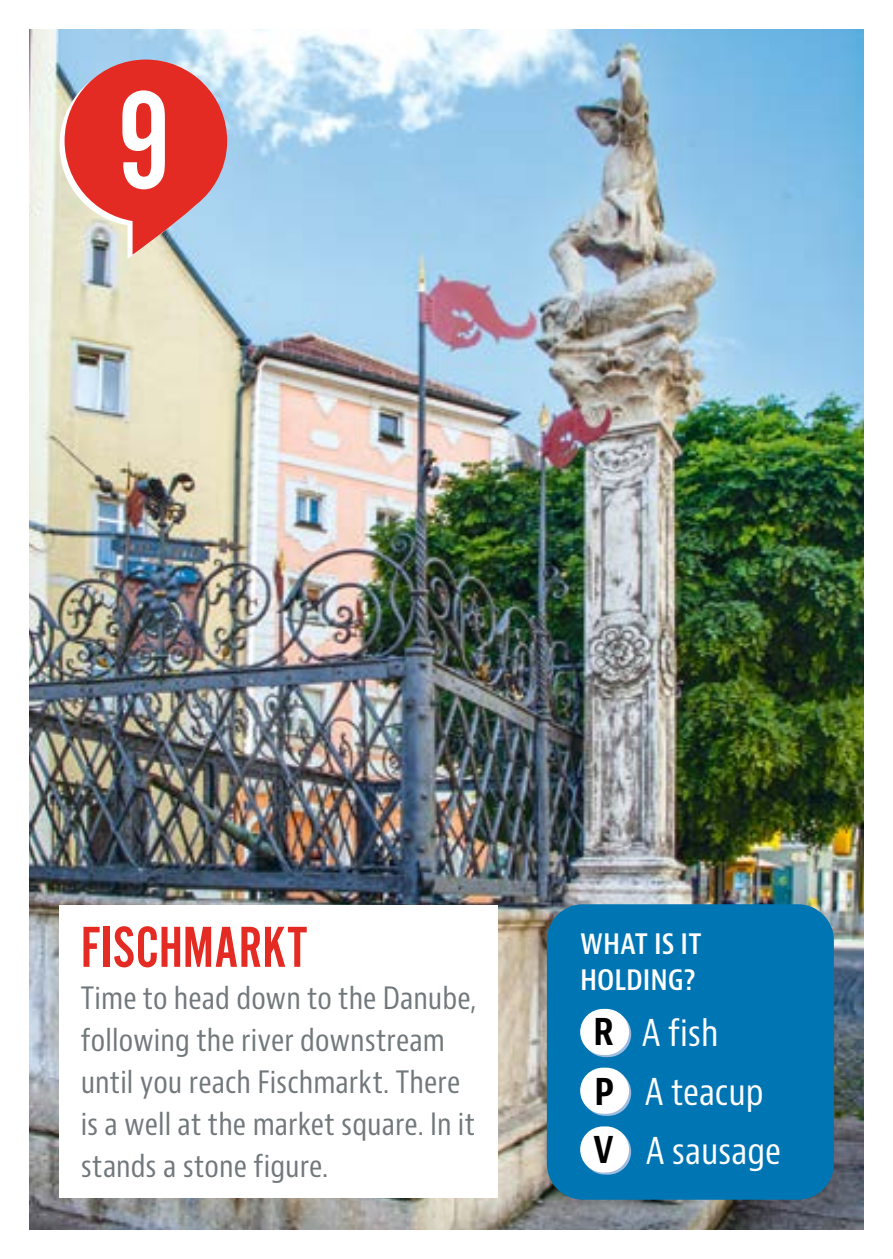
<style>
.page{position:relative;width:893px;height:1259px;background:#fff}
.page>*{position:absolute;margin:0;border:0;box-sizing:border-box;transform-origin:0 0}
.t1{font:144px "Alternate Got No 2 D";color:#fff}
.t2{font:60px "Alternate Got No 2 D";letter-spacing:.005em;color:#e42b23}
.t3{font:condensed 36px/58.8px "Bernino Sans";color:#fff}
.t4{font:condensed 30px/42px "Bernino Sans";letter-spacing:.005em;color:#71787b}
.t5{font:600 condensed 30px/36px "Bernino Sans";color:#fff}
.s1{font-weight:700;color:#000}
</style>
<div class="page">
<img style="left:30px;top:30px;width:833px;height:1199px">
<div style="left:60px;top:905px;width:438px;height:293px;background:#fff"></div>
<div style="left:547px;top:904px;width:287px;height:295px;background:#0075b4;border-radius:36px"></div>
<svg style="left:582px;top:1011px;width:49px;height:46px"></svg>
<div style="left:580px;top:1009px;width:49px;height:46px;background:#fff;border-radius:23px"></div>
<svg style="left:582px;top:1069px;width:49px;height:47px"></svg>
<div style="left:580px;top:1067px;width:49px;height:46px;background:#fff;border-radius:23px"></div>
<svg style="left:582px;top:1128px;width:49px;height:46px"></svg>
<div style="left:580px;top:1126px;width:49px;height:46px;background:#fff;border-radius:23px"></div>
<svg style="left:60px;top:60px;width:167px;height:199px"></svg>
<h1 class="t1" style="left:117px;top:64px;width:56px">9</h1>
<h2 class="t2" style="left:81px;top:915px;width:228px">FISCHMARKT</h2>
<p class="t4" style="left:81px;top:977px;width:397px">Time to head down to the Danube, following the river downstream until you reach Fischmarkt. There is a well at the market square. In it stands a stone figure.</p>
<p class="t5" style="left:580px;top:925px;width:123px">WHAT IS IT<br>HOLDING?</p>
<p class="t3" style="left:593px;top:1004px;width:189px"><span class="s1">R</span> A fish<br><span class="s1">P</span> A teacup<br><span class="s1">V</span> A sausage</p>
</div>
